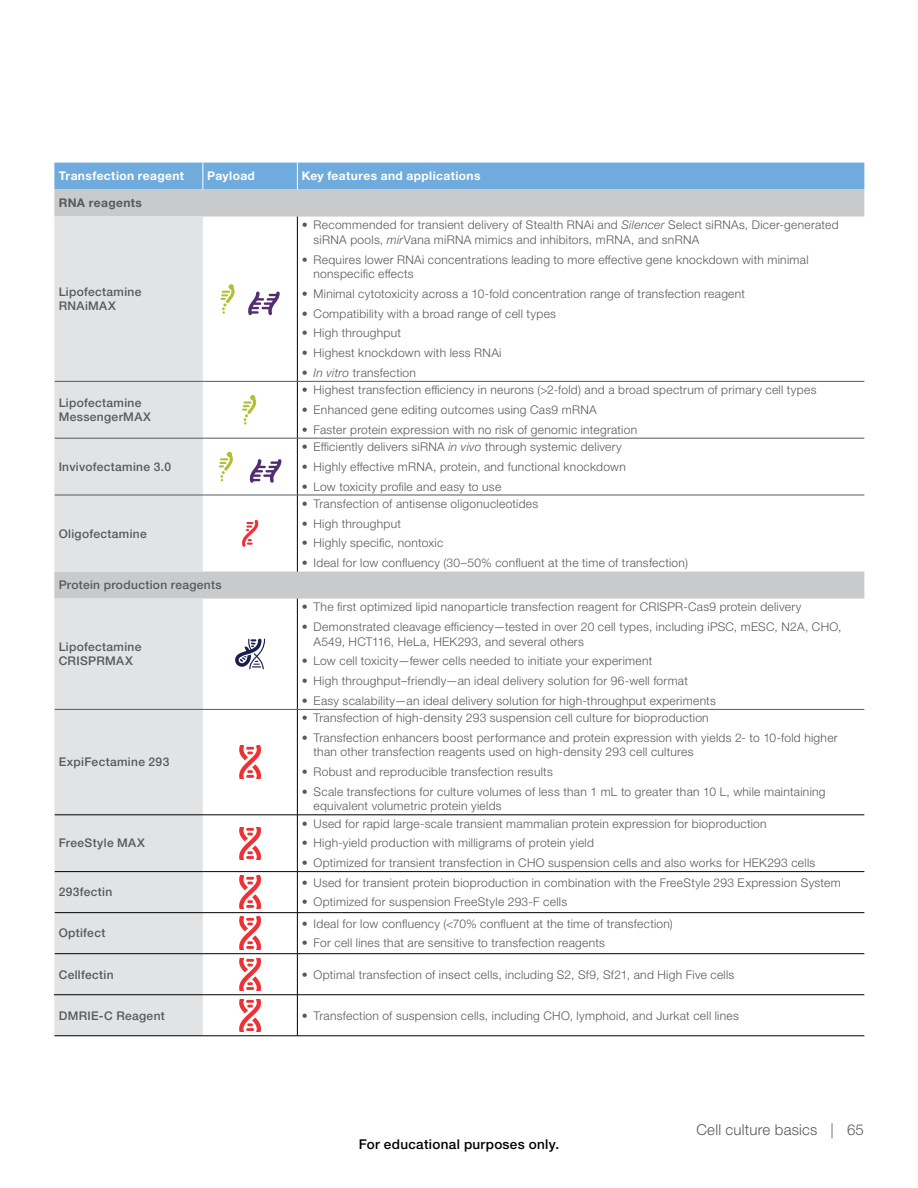
<style>
.page{position:relative;width:918px;height:1188px;background:#fff}
.page>*{position:absolute;margin:0;border:0;box-sizing:border-box;transform-origin:0 0}
.t1{font:300 15px "Helvetica Neue LTW1 G";letter-spacing:.015em;color:#58595b}
.t2{font:500 13.5px "Helvetica Neue LTW1 G";letter-spacing:.025em;color:#000}
.t3{font:300 12px/14.4px "Helvetica Neue LTW1 G";letter-spacing:.025em;color:#58595b}
.t4{font:500 12px/14.4px "Helvetica Neue LTW1 G";letter-spacing:.03em;color:#58595b}
.t5{font:700 12px "Helvetica Neue LTW1 G";letter-spacing:.03em;color:#fff}
.t6{font:700 12px "Helvetica Neue LTW1 G";letter-spacing:.035em;color:#58595b}
.s1{font-style:italic}
</style>
<div class="page">
<svg style="left:54px;top:190px;width:810px;height:409px"></svg>
<div style="left:54px;top:217px;width:149px;height:819px;background:#e2e3e4"></div>
<hr style="left:297px;top:815px;width:1px;height:56px;background:#000">
<hr style="left:55px;top:871px;width:148px;height:1px;background:#000">
<hr style="left:203px;top:871px;width:94px;height:1px;background:#000">
<hr style="left:297px;top:871px;width:567px;height:1px;background:#000">
<hr style="left:297px;top:217px;width:1px;height:164px;background:#000">
<hr style="left:297px;top:382px;width:1px;height:56px;background:#000">
<hr style="left:297px;top:438px;width:1px;height:57px;background:#000">
<hr style="left:297px;top:495px;width:1px;height:77px;background:#000">
<hr style="left:297px;top:599px;width:1px;height:110px;background:#000">
<hr style="left:297px;top:710px;width:1px;height:105px;background:#000">
<hr style="left:55px;top:815px;width:148px;height:1px;background:#000">
<hr style="left:203px;top:815px;width:94px;height:1px;background:#000">
<hr style="left:297px;top:815px;width:567px;height:1px;background:#000">
<hr style="left:297px;top:872px;width:1px;height:40px;background:#000">
<hr style="left:55px;top:912px;width:148px;height:1px;background:#000">
<hr style="left:203px;top:912px;width:94px;height:1px;background:#000">
<hr style="left:297px;top:912px;width:567px;height:1px;background:#000">
<hr style="left:297px;top:913px;width:1px;height:41px;background:#000">
<hr style="left:55px;top:953px;width:148px;height:1px;background:#000">
<hr style="left:203px;top:953px;width:94px;height:1px;background:#000">
<hr style="left:297px;top:953px;width:567px;height:1px;background:#000">
<hr style="left:297px;top:954px;width:1px;height:41px;background:#000">
<hr style="left:54px;top:994px;width:149px;height:1px;background:#000">
<hr style="left:203px;top:994px;width:94px;height:1px;background:#000">
<hr style="left:297px;top:994px;width:567px;height:1px;background:#000">
<hr style="left:297px;top:995px;width:1px;height:41px;background:#000">
<hr style="left:54px;top:1036px;width:149px;height:1px;background:#000">
<hr style="left:203px;top:1036px;width:94px;height:1px;background:#000">
<hr style="left:297px;top:1036px;width:567px;height:1px;background:#000">
<hr style="left:55px;top:381px;width:148px;height:1px;background:#58595b">
<hr style="left:203px;top:381px;width:94px;height:1px;background:#58595b">
<hr style="left:297px;top:381px;width:567px;height:1px;background:#58595b">
<hr style="left:55px;top:438px;width:148px;height:1px;background:#58595b">
<hr style="left:203px;top:438px;width:94px;height:1px;background:#58595b">
<hr style="left:297px;top:438px;width:567px;height:1px;background:#58595b">
<hr style="left:55px;top:495px;width:148px;height:1px;background:#58595b">
<hr style="left:203px;top:495px;width:94px;height:1px;background:#58595b">
<hr style="left:297px;top:495px;width:567px;height:1px;background:#58595b">
<div style="left:54px;top:163px;width:810px;height:27px;background:#70abdd"></div>
<hr style="left:55px;top:709px;width:148px;height:1px;background:#58595b">
<hr style="left:203px;top:709px;width:94px;height:1px;background:#58595b">
<hr style="left:297px;top:709px;width:567px;height:1px;background:#58595b">
<svg style="left:221px;top:284px;width:16px;height:30px"></svg>
<svg style="left:247px;top:292px;width:33px;height:23px"></svg>
<svg style="left:242px;top:395px;width:16px;height:30px"></svg>
<svg style="left:219px;top:452px;width:16px;height:29px"></svg>
<svg style="left:249px;top:459px;width:32px;height:24px"></svg>
<svg style="left:242px;top:520px;width:16px;height:27px"></svg>
<svg style="left:235px;top:639px;width:30px;height:30px"></svg>
<svg style="left:240px;top:746px;width:20px;height:32px"></svg>
<svg style="left:240px;top:827px;width:20px;height:32px"></svg>
<svg style="left:240px;top:876px;width:20px;height:32px"></svg>
<svg style="left:240px;top:917px;width:20px;height:32px"></svg>
<svg style="left:240px;top:958px;width:20px;height:32px"></svg>
<svg style="left:240px;top:999px;width:20px;height:32px"></svg>
<p class="t5" style="left:59px;top:169px;width:127px">Transfection reagent</p>
<p class="t5" style="left:207px;top:169px;width:49px">Payload</p>
<p class="t5" style="left:302px;top:169px;width:180px">Key features and applications</p>
<p class="t6" style="left:59px;top:196px;width:85px">RNA reagents</p>
<p class="t4" style="left:59px;top:285px;width:84px">Lipofectamine<br>RNAiMAX</p>
<p class="t4" style="left:59px;top:395px;width:94px">Lipofectamine<br>MessengerMAX</p>
<p class="t4" style="left:59px;top:459px;width:114px">Invivofectamine 3.0</p>
<p class="t4" style="left:59px;top:526px;width:90px">Oligofectamine</p>
<p class="t4" style="left:59px;top:578px;width:164px">Protein production reagents</p>
<p class="t4" style="left:59px;top:640px;width:84px">Lipofectamine<br>CRISPRMAX</p>
<p class="t4" style="left:59px;top:755px;width:112px">ExpiFectamine 293</p>
<p class="t4" style="left:59px;top:836px;width:88px">FreeStyle MAX</p>
<p class="t4" style="left:59px;top:885px;width:55px">293fectin</p>
<p class="t4" style="left:59px;top:926px;width:48px">Optifect</p>
<p class="t3" style="left:314px;top:218px;width:527px;text-indent:-12px">• Recommended for transient delivery of Stealth RNAi and <span class="s1">Silencer</span> Select siRNAs, Dicer-generated siRNA pools, <span class="s1">mir</span>Vana miRNA mimics and inhibitors, mRNA, and snRNA</p>
<p class="t3" style="left:314px;top:252px;width:496px;text-indent:-12px">• Requires lower RNAi concentrations leading to more effective gene knockdown with minimal nonspecific effects</p>
<p class="t3" style="left:302px;top:286px;width:445px">• Minimal cytotoxicity across a 10-fold concentration range of transfection reagent</p>
<p class="t3" style="left:302px;top:306px;width:256px">• Compatibility with a broad range of cell types</p>
<p class="t3" style="left:302px;top:326px;width:101px">• High throughput</p>
<p class="t3" style="left:302px;top:346px;width:201px">• Highest knockdown with less RNAi</p>
<p class="t3" style="left:302px;top:366px;width:116px">• <span class="s1">In vitro</span> transfection</p>
<p class="t3" style="left:302px;top:383px;width:516px">• Highest transfection efficiency in neurons (&gt;2-fold) and a broad spectrum of primary cell types</p>
<p class="t3" style="left:302px;top:403px;width:297px">• Enhanced gene editing outcomes using Cas9 mRNA</p>
<p class="t3" style="left:302px;top:422px;width:337px">• Faster protein expression with no risk of genomic integration</p>
<p class="t3" style="left:302px;top:440px;width:322px">• Efficiently delivers siRNA <span class="s1">in vivo</span> through systemic delivery</p>
<p class="t3" style="left:302px;top:459px;width:326px">• Highly effective mRNA, protein, and functional knockdown</p>
<p class="t3" style="left:302px;top:479px;width:201px">• Low toxicity profile and easy to use</p>
<p class="t3" style="left:302px;top:496px;width:238px">• Transfection of antisense oligonucleotides</p>
<p class="t3" style="left:302px;top:516px;width:101px">• High throughput</p>
<p class="t3" style="left:302px;top:536px;width:143px">• Highly specific, nontoxic</p>
<p class="t3" style="left:302px;top:556px;width:388px">• Ideal for low confluency (30–50% confluent at the time of transfection)</p>
<p class="t3" style="left:302px;top:600px;width:501px">• The first optimized lipid nanoparticle transfection reagent for CRISPR-Cas9 protein delivery</p>
<p class="t3" style="left:314px;top:620px;width:529px;text-indent:-12px">• Demonstrated cleavage efficiency—tested in over 20 cell types, including iPSC, mESC, N2A, CHO,<br>A549, HCT116, HeLa, HEK293, and several others</p>
<p class="t3" style="left:302px;top:654px;width:352px">• Low cell toxicity—fewer cells needed to initiate your experiment</p>
<p class="t3" style="left:302px;top:674px;width:388px">• High throughput–friendly—an ideal delivery solution for 96-well format</p>
<p class="t3" style="left:302px;top:694px;width:416px">• Easy scalability—an ideal delivery solution for high-throughput experiments</p>
<p class="t3" style="left:302px;top:711px;width:409px">• Transfection of high-density 293 suspension cell culture for bioproduction</p>
<p class="t3" style="left:314px;top:731px;width:526px;text-indent:-12px">• Transfection enhancers boost performance and protein expression with yields 2- to 10-fold higher than other transfection reagents used on high-density 293 cell cultures</p>
<p class="t3" style="left:302px;top:765px;width:253px">• Robust and reproducible transfection results</p>
<p class="t3" style="left:314px;top:785px;width:514px;text-indent:-12px">• Scale transfections for culture volumes of less than 1 mL to greater than 10 L, while maintaining equivalent volumetric protein yields</p>
<p class="t3" style="left:302px;top:816px;width:467px">• Used for rapid large-scale transient mammalian protein expression for bioproduction</p>
<p class="t3" style="left:302px;top:836px;width:294px">• High-yield production with milligrams of protein yield</p>
<p class="t3" style="left:302px;top:856px;width:515px">• Optimized for transient transfection in CHO suspension cells and also works for HEK293 cells</p>
<p class="t3" style="left:302px;top:875px;width:541px">• Used for transient protein bioproduction in combination with the FreeStyle 293 Expression System</p>
<p class="t3" style="left:302px;top:895px;width:267px">• Optimized for suspension FreeStyle 293-F cells</p>
<p class="t3" style="left:302px;top:916px;width:373px">• Ideal for low confluency (&lt;70% confluent at the time of transfection)</p>
<p class="t3" style="left:302px;top:936px;width:305px">• For cell lines that are sensitive to transfection reagents</p>
<p class="t4" style="left:59px;top:967px;width:56px">Cellfectin</p>
<p class="t3" style="left:302px;top:967px;width:434px">• Optimal transfection of insect cells, including S2, Sf9, Sf21, and High Five cells</p>
<p class="t4" style="left:59px;top:1008px;width:108px">DMRIE-C Reagent</p>
<p class="t3" style="left:302px;top:1008px;width:439px">• Transfection of suspension cells, including CHO, lymphoid, and Jurkat cell lines</p>
<p class="t2" style="left:359px;top:1136px;width:202px">For educational purposes only.</p>
<p class="t1" style="left:696px;top:1120px;width:169px">Cell culture basics | 65</p>
</div>
